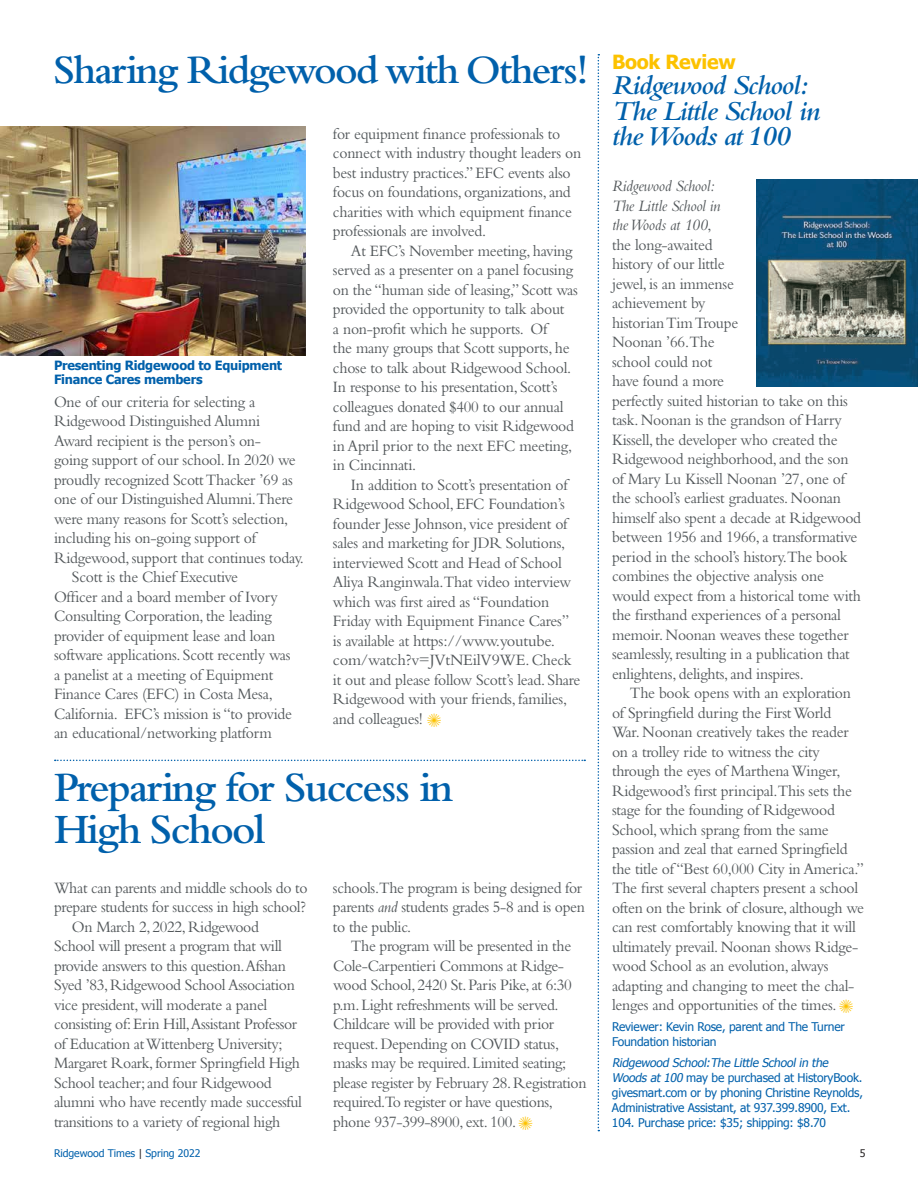
<style>
.page{position:relative;width:918px;height:1188px;background:#fff}
.page>*{position:absolute;margin:0;border:0;box-sizing:border-box;transform-origin:0 0}
.t1{font:600 43.5px/42px "Bembo";letter-spacing:-.04em;color:#0060ab}
.t2{font:600 42px "Bembo";letter-spacing:-.04em;color:#0060ab}
.t3{font:italic 600 28.5px/25.5px "Bembo";letter-spacing:-.03em;color:#0060ab;scale:1.05 1}
.t4{font:700 19.5px "Tahoma";letter-spacing:-.015em;color:#fcc200}
.t5{font:16.5px/19.5px "Bembo";letter-spacing:-.015em;color:#52575a;scale:.95 1}
.t6{font:700 12.75px/14.2px "Tahoma";letter-spacing:-.015em;color:#0060ab}
.t7{font:12px/15px "Tahoma";letter-spacing:-.015em;color:#0060ab}
.t8{font:10.5px "Tahoma";letter-spacing:-.005em;color:#0060ab}
.t9{font:10.5px "Tahoma";color:#231f20}
.s1{font-style:italic}
.s2{color:#231f20}
</style>
<div class="page">
<img style="left:757px;top:180px;width:161px;height:206px">
<svg style="left:598px;top:54px;width:1px;height:1077px"></svg>
<img style="left:0;top:126px;width:306px;height:230px">
<svg style="left:55px;top:760px;width:530px;height:1px"></svg>
<h2 class="t2" style="left:53px;top:46px;width:537px">Sharing Ridgewood with Others!</h2>
<p class="t6" style="left:54px;top:357px;width:230px">Presenting Ridgewood to Equipment<br>Finance Cares members</p>
<p class="t5" style="left:54px;top:392px;width:213px">One of our criteria for selecting a</p>
<p class="t5" style="left:54px;top:411px;width:218px">Ridgewood Distinguished Alumni</p>
<p class="t5" style="left:54px;top:431px;width:220px">Award recipient is the person’s on-</p>
<p class="t5" style="left:54px;top:450px;width:256px">going support of our school. In 2020 we</p>
<p class="t5" style="left:54px;top:470px;width:253px">proudly recognized Scott Thacker ’69 as</p>
<p class="t5" style="left:54px;top:489px;width:253px">one of our Distinguished Alumni.There</p>
<p class="t5" style="left:54px;top:509px;width:248px">were many reasons for Scott’s selection,</p>
<p class="t5" style="left:54px;top:528px;width:214px">including his on-going support of</p>
<p class="t5" style="left:54px;top:548px;width:265px">Ridgewood, support that continues today.</p>
<p class="t5" style="left:72px;top:567px;width:176px">Scott is the Chief Executive</p>
<p class="t5" style="left:54px;top:587px;width:237px">Officer and a board member of Ivory</p>
<p class="t5" style="left:54px;top:606px;width:231px">Consulting Corporation, the leading</p>
<p class="t5" style="left:54px;top:626px;width:235px">provider of equipment lease and loan</p>
<p class="t5" style="left:54px;top:645px;width:251px">software applications. Scott recently was</p>
<p class="t5" style="left:54px;top:665px;width:232px">a panelist at a meeting of Equipment</p>
<p class="t5" style="left:54px;top:684px;width:232px">Finance Cares (EFC) in Costa Mesa,</p>
<p class="t5" style="left:54px;top:704px;width:252px">California. EFC’s mission is “to provide</p>
<p class="t5" style="left:54px;top:723px;width:231px">an educational/networking platform</p>
<p class="t5" style="left:333px;top:123px;width:263px">for equipment finance professionals to connect with industry thought leaders on best industry practices.” EFC events also focus on foundations, organizations, and charities with which equipment finance professionals are involved.</p>
<p class="t5" style="left:333px;top:241px;width:259px;text-indent:18px">At EFC’s November meeting, having served as a presenter on a panel focusing on the “human side of leasing,” Scott was provided the opportunity to talk about<br>a non-profit which he supports. Of<br>the many groups that Scott supports, he chose to talk about Ridgewood School.<br>In response to his presentation, Scott’s colleagues donated $400 to our annual fund and are hoping to visit Ridgewood in April prior to the next EFC meeting, in Cincinnati.</p>
<p class="t5" style="left:333px;top:475px;width:262px;text-indent:18px">In addition to Scott’s presentation of Ridgewood School, EFC Foundation’s founder Jesse Johnson, vice president of sales and marketing for JDR Solutions, interviewed Scott and Head of School Aliya Ranginwala.That video interview which was first aired as “Foundation Friday with Equipment Finance Cares” is available at https://www.youtube. com/watch?v=JVtNEilV9WE. Check it out and please follow Scott’s lead. Share Ridgewood with your friends, families, and colleagues!</p>
<h1 class="t1" style="left:54px;top:767px;width:401px">Preparing for Success in<br>High School</h1>
<p class="t5" style="left:54px;top:877px;width:268px">What can parents and middle schools do to</p>
<p class="t5" style="left:54px;top:897px;width:267px">prepare students for success in high school?</p>
<p class="t5" style="left:72px;top:916px;width:198px">On March 2, 2022, Ridgewood</p>
<p class="t5" style="left:54px;top:936px;width:241px">School will present a program that will</p>
<p class="t5" style="left:54px;top:955px;width:246px">provide answers to this question.Afshan</p>
<p class="t5" style="left:54px;top:975px;width:255px">Syed ’83, Ridgewood School Association</p>
<p class="t5" style="left:54px;top:994px;width:226px">vice president, will moderate a panel</p>
<p class="t5" style="left:54px;top:1014px;width:257px">consisting of: Erin Hill,Assistant Professor</p>
<p class="t5" style="left:54px;top:1033px;width:242px">of Education at Wittenberg University;</p>
<p class="t5" style="left:54px;top:1053px;width:260px">Margaret Roark, former Springfield High</p>
<p class="t5" style="left:54px;top:1072px;width:231px">School teacher; and four Ridgewood</p>
<p class="t5" style="left:54px;top:1092px;width:263px">alumni who have recently made successful</p>
<p class="t5" style="left:54px;top:1111px;width:240px">transitions to a variety of regional high</p>
<p class="t5" style="left:333px;top:877px;width:267px">schools.The program is being designed for parents <span class="s1">and</span> students grades 5-8 and is open to the public.</p>
<p class="t5" style="left:333px;top:936px;width:268px;text-indent:18px">The program will be presented in the Cole-Carpentieri Commons at Ridge&shy;wood School, 2420 St. Paris Pike, at 6:30 p.m. Light refreshments will be served.<br>Childcare will be provided with prior request. Depending on COVID status, masks may be required. Limited seating; please register by February 28. Registration required.To register or have questions, phone 937-399-8900, ext. 100.</p>
<p class="t4" style="left:612px;top:48px;width:125px">Book Review</p>
<h3 class="t3" style="left:612px;top:73px;width:200px">Ridgewood School:<br>The Little School in the Woods at 100</h3>
<p class="t5" style="left:612px;top:176px;width:264px"><span class="s1">Ridgewood School:<br>The Little School in<br>the Woods at 100</span>,<br>the long-awaited<br>history of our little<br>jewel, is an immense<br>achievement by<br>historian Tim Troupe<br>Noonan ’66.The<br>school could not<br>have found a more<br>perfectly suited historian to take on this task. Noonan is the grandson of Harry<br>Kissell, the developer who created the<br>Ridgewood neighborhood, and the son of Mary Lu Kissell Noonan ’27, one of the school’s earliest graduates. Noonan himself also spent a decade at Ridgewood between 1956 and 1966, a transformative period in the school’s history.The book combines the objective analysis one would expect from a historical tome with the firsthand experiences of a personal memoir. Noonan weaves these together seamlessly, resulting in a publication that enlightens, delights, and inspires.</p>
<p class="t5" style="left:612px;top:683px;width:267px;text-indent:18px">The book opens with an exploration of Springfield during the First World<br>War. Noonan creatively takes the reader on a trolley ride to witness the city through the eyes of Marthena Winger, Ridgewood’s first principal.This sets the stage for the founding of Ridgewood School, which sprang from the same passion and zeal that earned Springfield the title of “Best 60,000 City in America.” The first several chapters present a school often on the brink of closure, although we can rest comfortably knowing that it will ultimately prevail. Noonan shows Ridge&shy;wood School as an evolution, always adapting and changing to meet the chal&shy;lenges and opportunities of the times.</p>
<p class="t7" style="left:612px;top:1019px;width:234px">Reviewer: Kevin Rose, parent and The Turner<br>Foundation historian</p>
<p class="t7" style="left:612px;top:1055px;width:253px"><span class="s1">Ridgewood School:The Little School in the Woods at 100</span> may be purchased at HistoryBook. givesmart.com or by phoning Christine Reynolds, Administrative Assistant, at 937.399.8900, Ext.<br>104. Purchase price: $35; shipping: $8.70</p>
<p class="t8" style="left:54px;top:1146px;width:148px">Ridgewood Times <span class="s2">|</span> Spring 2022</p>
<p class="t9" style="left:860px;top:1146px;width:7px">5</p>
</div>
